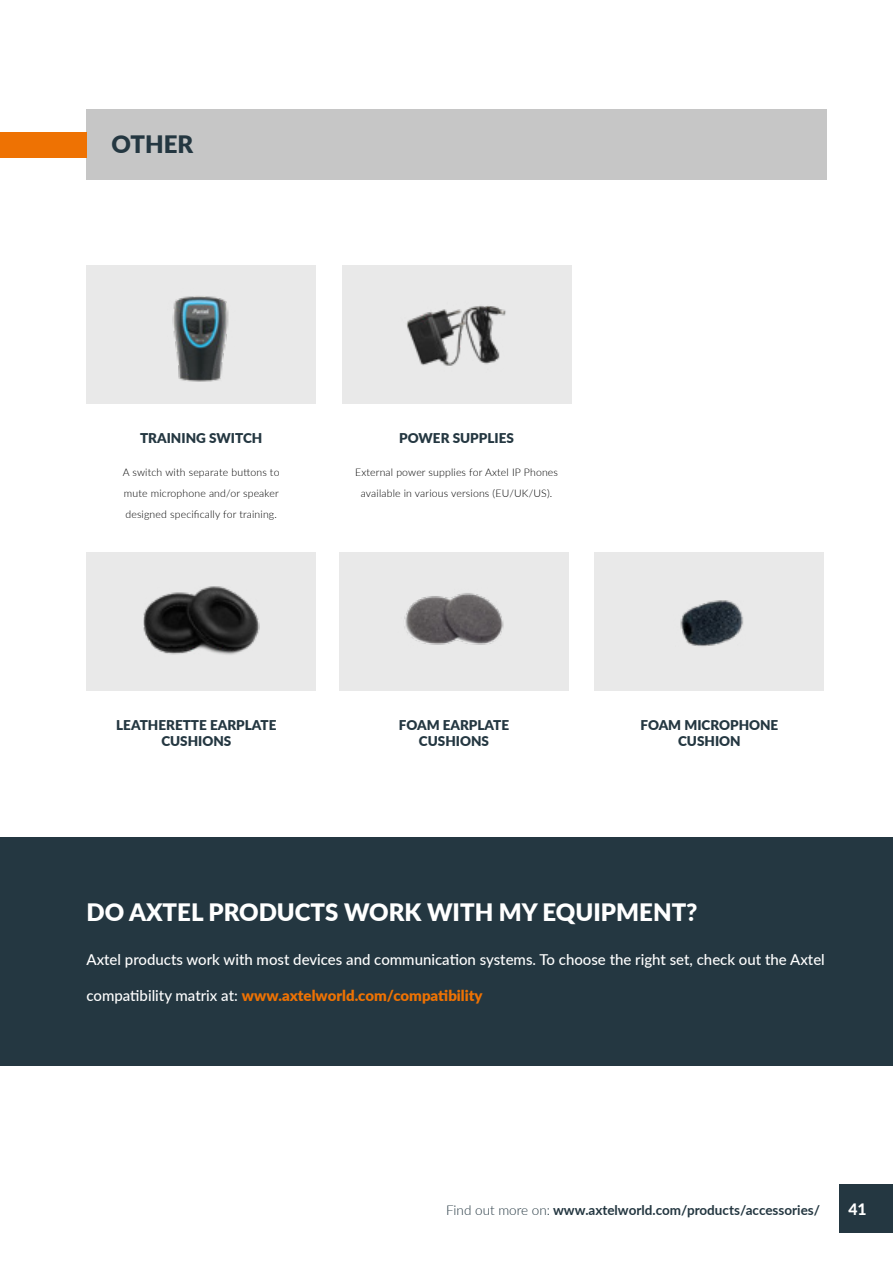
<style>
.page{position:relative;width:893px;height:1263px;background:#fff}
.page>*{position:absolute;margin:0;border:0;box-sizing:border-box;transform-origin:0 0}
.t1{font:900 24px "Lato";color:#fff}
.t2{font:900 24px "Lato";color:#243741}
.t3{font:800 15.75px "Lato";color:#fff}
.t4{font:500 15px "Lato";color:#fff}
.t5{font:900 15px "Lato";color:#ee7203}
.t6{font:900 13.5px/16.2px "Lato";color:#243741;text-align:center}
.t7{font:700 13.5px "Lato";color:#233640}
.t8{font:300 10.5px/21px "Lato";letter-spacing:.015em;color:#000;text-align:justify}
.s1{font-weight:500;color:#fff}
.s2{font-weight:300}
</style>
<div class="page">
<div style="left:0;top:837px;width:893px;height:229px;background:#243741"></div>
<div style="left:86px;top:265px;width:230px;height:139px;background:#e9e9e9"></div>
<div style="left:342px;top:265px;width:229px;height:139px;background:#e9e9e9"></div>
<img style="left:172px;top:296px;width:57px;height:86px">
<img style="left:406px;top:305px;width:100px;height:61px">
<div style="left:86px;top:553px;width:230px;height:138px;background:#e9e9e9"></div>
<img style="left:143px;top:586px;width:116px;height:69px">
<div style="left:339px;top:553px;width:230px;height:138px;background:#e9e9e9"></div>
<div style="left:595px;top:553px;width:229px;height:138px;background:#e9e9e9"></div>
<img style="left:404px;top:593px;width:100px;height:52px">
<img style="left:680px;top:600px;width:64px;height:47px">
<div style="left:86px;top:110px;width:741px;height:70px;background:#c6c6c6"></div>
<div style="left:0;top:132px;width:86px;height:25px;background:#ee7203"></div>
<div style="left:839px;top:1184px;width:54px;height:49px;background:#243741"></div>
<h1 class="t2" style="left:111px;top:126px;width:83px">OTHER</h1>
<p class="t6" style="left:140px;top:429px;width:124px">TRAINING SWITCH</p>
<p class="t8" style="left:123px;top:462px;width:158px">A switch with separate buttons to mute microphone and/or speaker designed specifically for training.</p>
<p class="t6" style="left:399px;top:429px;width:116px">POWER SUPPLIES</p>
<p class="t8" style="left:355px;top:462px;width:204px;text-align:center">External power supplies for Axtel IP Phones available in various versions (EU/UK/US).</p>
<p class="t6" style="left:116px;top:716px;width:162px">LEATHERETTE EARPLATE<br>CUSHIONS</p>
<p class="t6" style="left:399px;top:716px;width:112px">FOAM EARPLATE<br>CUSHIONS</p>
<p class="t6" style="left:640px;top:716px;width:139px">FOAM MICROPHONE<br>CUSHION</p>
<h1 class="t1" style="left:86px;top:894px;width:613px">DO AXTEL PRODUCTS WORK WITH MY EQUIPMENT?</h1>
<h3 class="t4" style="left:86px;top:948px;width:740px">Axtel products work with most devices and communication systems. To choose the right set, check out the Axtel</h3>
<h3 class="t5" style="left:86px;top:984px;width:398px"><span class="s1">compatibility matrix at:</span> www.axtelworld.com/compatibility</h3>
<p class="t7" style="left:446px;top:1200px;width:376px"><span class="s2">Find out more on:</span> www.axtelworld.com/products/accessories/</p>
<h2 class="t3" style="left:848px;top:1197px;width:20px">41</h2>
</div>
